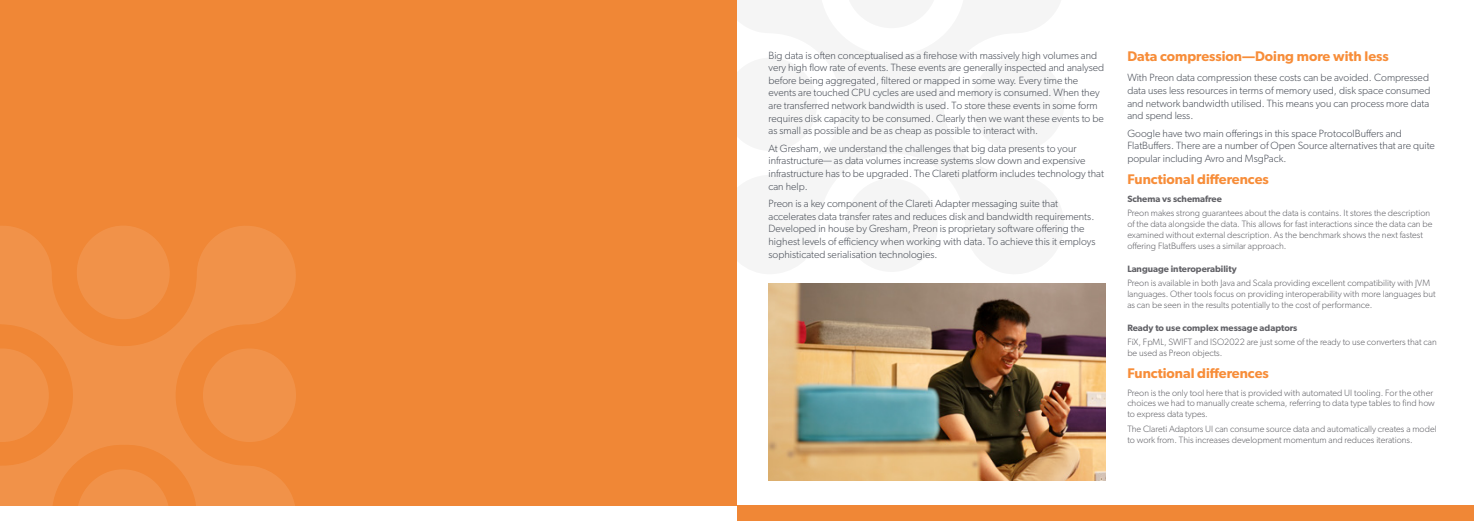
<style>
.page{position:relative;width:1474px;height:521px;background:#fff}
.page>*{position:absolute;margin:0;border:0;box-sizing:border-box;transform-origin:0 0}
.t1{font:600 14px "Gibson";color:#f78d39}
.t2{font:300 10.5px/12.6px "Gibson";color:#474c55}
.t3{font:300 9.19px/11px "Gibson";color:#616166}
.t4{font:600 9.19px "Gibson";color:#616166}
</style>
<div class="page">
<div style="left:845px;top:178px;width:93px;height:94px;background:#f5f5f5;border-radius:50%"></div>
<div style="left:723px;top:57px;width:94px;height:94px;background:#f5f5f5;border-radius:50%"></div>
<div style="left:737px;top:506px;width:736px;height:15px;background:#f08736"></div>
<img style="left:768px;top:284px;width:337px;height:197px">
<div style="left:0;top:0;width:737px;height:506px;background:#f08736"></div>
<svg style="left:0;top:226px;width:296px;height:280px;fill:#f19249"></svg>
<div style="left:77px;top:225px;width:93px;height:94px;background:#f19249;border-radius:50%"></div>
<svg style="left:77px;top:469px;width:93px;height:37px"></svg>
<svg style="left:203px;top:348px;width:93px;height:94px"></svg>
<svg style="left:0;top:348px;width:49px;height:94px"></svg>
<p class="t2" style="left:768px;top:49px;width:337px">Big data is often conceptualised as a firehose with massively high volumes and very high flow rate of events. These events are generally inspected and analysed before being aggregated, filtered or mapped in some way. Every time the events are touched CPU cycles are used and memory is consumed. When they are transferred network bandwidth is used. To store these events in some form requires disk capacity to be consumed. Clearly then we want these events to be as small as possible and be as cheap as possible to interact with.</p>
<p class="t2" style="left:768px;top:142px;width:337px">At Gresham, we understand the challenges that big data presents to your infrastructure— as data volumes increase systems slow down and expensive infrastructure has to be upgraded. The Clareti platform includes technology that can help.</p>
<p class="t2" style="left:768px;top:197px;width:328px">Preon is a key component of the Clareti Adapter messaging suite that accelerates data transfer rates and reduces disk and bandwidth requirements.<br>Developed in house by Gresham, Preon is proprietary software offering the highest levels of efficiency when working with data. To achieve this it employs sophisticated serialisation technologies.</p>
<h1 class="t1" style="left:1127px;top:48px;width:263px">Data compression—Doing more with less</h1>
<p class="t2" style="left:1127px;top:71px;width:305px">With Preon data compression these costs can be avoided. Compressed data uses less resources in terms of memory used, disk space consumed and network bandwidth utilised. This means you can process more data and spend less.</p>
<p class="t2" style="left:1127px;top:127px;width:309px">Google have two main offerings in this space ProtocolBuffers and<br>FlatBuffers. There are a number of Open Source alternatives that are quite popular including Avro and MsgPack.</p>
<h1 class="t1" style="left:1127px;top:171px;width:143px">Functional differences</h1>
<p class="t4" style="left:1127px;top:194px;width:96px">Schema vs schemafree</p>
<p class="t3" style="left:1127px;top:207px;width:307px">Preon makes strong guarantees about the data is contains. It stores the description of the data alongside the data. This allows for fast interactions since the data can be examined without external description. As the benchmark shows the next fastest offering FlatBuffers uses a similar approach.</p>
<p class="t4" style="left:1127px;top:264px;width:111px">Language interoperability</p>
<p class="t3" style="left:1127px;top:277px;width:310px">Preon is available in both Java and Scala providing excellent compatibility with JVM languages. Other tools focus on providing interoperability with more languages but as can be seen in the results potentially to the cost of performance.</p>
<p class="t4" style="left:1127px;top:323px;width:171px">Ready to use complex message adaptors</p>
<p class="t3" style="left:1127px;top:336px;width:311px">FiX, FpML, SWIFT and ISO2022 are just some of the ready to use converters that can be used as Preon objects.</p>
<h1 class="t1" style="left:1127px;top:364px;width:143px">Functional differences</h1>
<p class="t3" style="left:1127px;top:387px;width:309px;line-height:10.5px">Preon is the only tool here that is provided with automated UI tooling. For the other choices we had to manually create schema, referring to data type tables to find how to express data types.</p>
<p class="t3" style="left:1127px;top:423px;width:311px;line-height:10.5px">The Clareti Adaptors UI can consume source data and automatically creates a model to work from. This increases development momentum and reduces iterations.</p>
</div>
